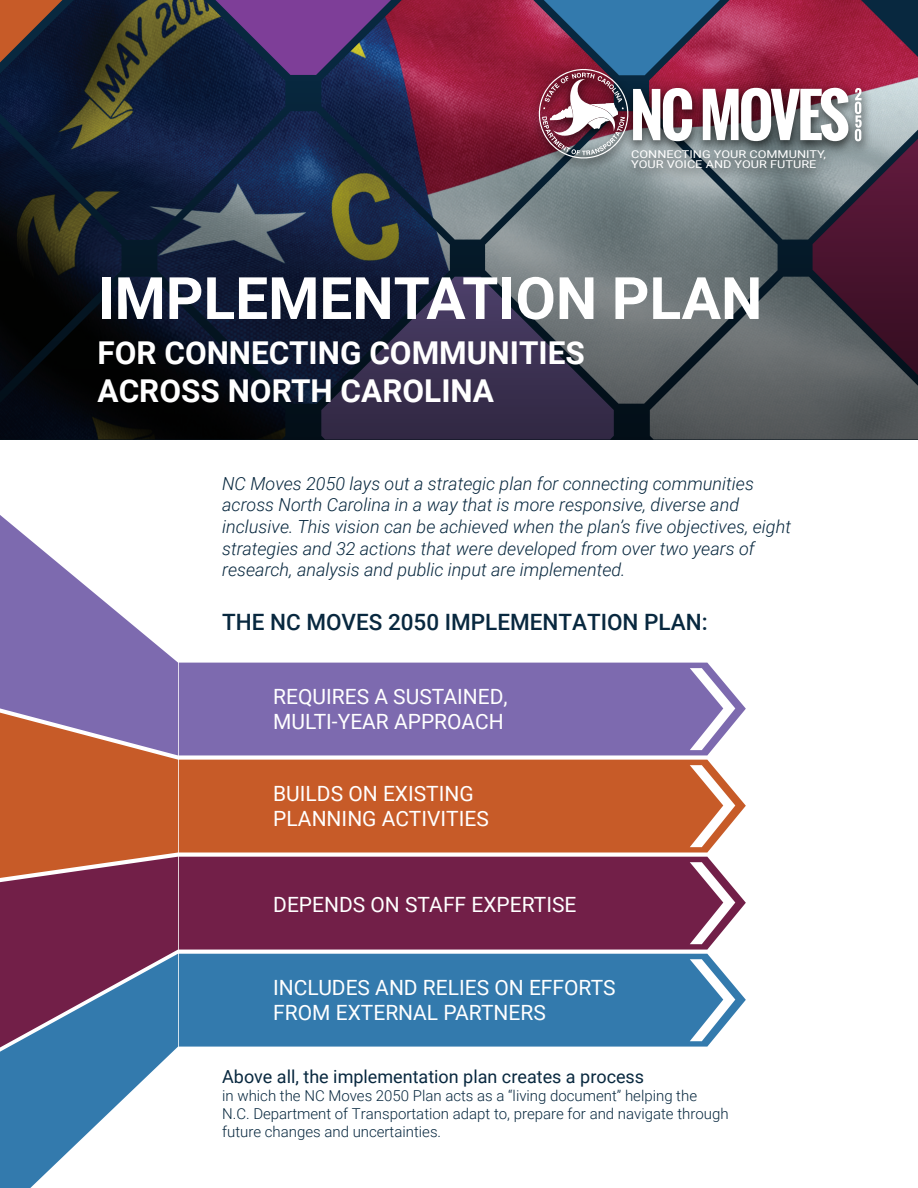
<style>
.page{position:relative;width:918px;height:1188px;background:#fff}
.page>*{position:absolute;margin:0;border:0;box-sizing:border-box;transform-origin:0 0}
.t1{font:700 58.5px "Roboto";color:#fff}
.t2{font:700 31.5px/37.8px "Roboto";color:#fff}
.t3{font:500 22.5px "Roboto";color:#08283f}
.t4{font:21px/25.2px "Roboto";color:#fff}
.t5{font:italic 300 18px/21.6px "Roboto";color:#08283f}
.t6{font:18px "Roboto";color:#08283f}
.t7{font:300 15px/18px "Roboto";color:#08283f}
.t8{font:10.8px/10.4px "Roboto";color:#fff;scale:1.18 1}
</style>
<div class="page">
<div style="left:179px;top:857px;width:567px;height:93px;background:#721f48"></div>
<div style="left:179px;top:954px;width:567px;height:93px;background:#337aad"></div>
<div style="left:179px;top:760px;width:567px;height:93px;background:#c75b28"></div>
<div style="left:179px;top:663px;width:567px;height:92px;background:#7d6aaf"></div>
<svg style="left:0;top:515px;width:178px;height:673px"></svg>
<svg style="left:0;top:0;width:918px;height:440px;background:#30293d"></svg>
<img style="left:526px;top:60px;width:13px;height:130px">
<svg style="left:539px;top:0;width:379px;height:375px;background:#746371"></svg>
<p class="t8" style="left:631px;top:148px;width:167px">CONNECTING YOUR COMMUNITY,<br>YOUR VOICE AND YOUR FUTURE</p>
<h1 class="t1" style="left:97px;top:257px;width:666px">IMPLEMENTATION PLAN</h1>
<h2 class="t2" style="left:97px;top:332px;width:489px">FOR CONNECTING COMMUNITIES<br>ACROSS NORTH CAROLINA</h2>
<p class="t5" style="left:222px;top:472px;width:570px">NC Moves 2050 lays out a strategic plan for connecting communities across North Carolina in a way that is more responsive, diverse and inclusive. This vision can be achieved when the plan’s five objectives, eight strategies and 32 actions that were developed from over two years of research, analysis and public input are implemented.</p>
<p class="t3" style="left:222px;top:606px;width:487px">THE NC MOVES 2050 IMPLEMENTATION PLAN:</p>
<p class="t4" style="left:273px;top:683px;width:236px">REQUIRES A SUSTAINED,<br>MULTI-YEAR APPROACH</p>
<p class="t4" style="left:273px;top:780px;width:217px">BUILDS ON EXISTING<br>PLANNING ACTIVITIES</p>
<p class="t4" style="left:273px;top:891px;width:305px">DEPENDS ON STAFF EXPERTISE</p>
<p class="t4" style="left:273px;top:974px;width:344px">INCLUDES AND RELIES ON EFFORTS<br>FROM EXTERNAL PARTNERS</p>
<p class="t6" style="left:222px;top:1064px;width:424px">Above all, the implementation plan creates a process</p>
<p class="t7" style="left:222px;top:1086px;width:508px">in which the NC Moves 2050 Plan acts as a “living document” helping the<br>N.C. Department of Transportation adapt to, prepare for and navigate through future changes and uncertainties.</p>
</div>
